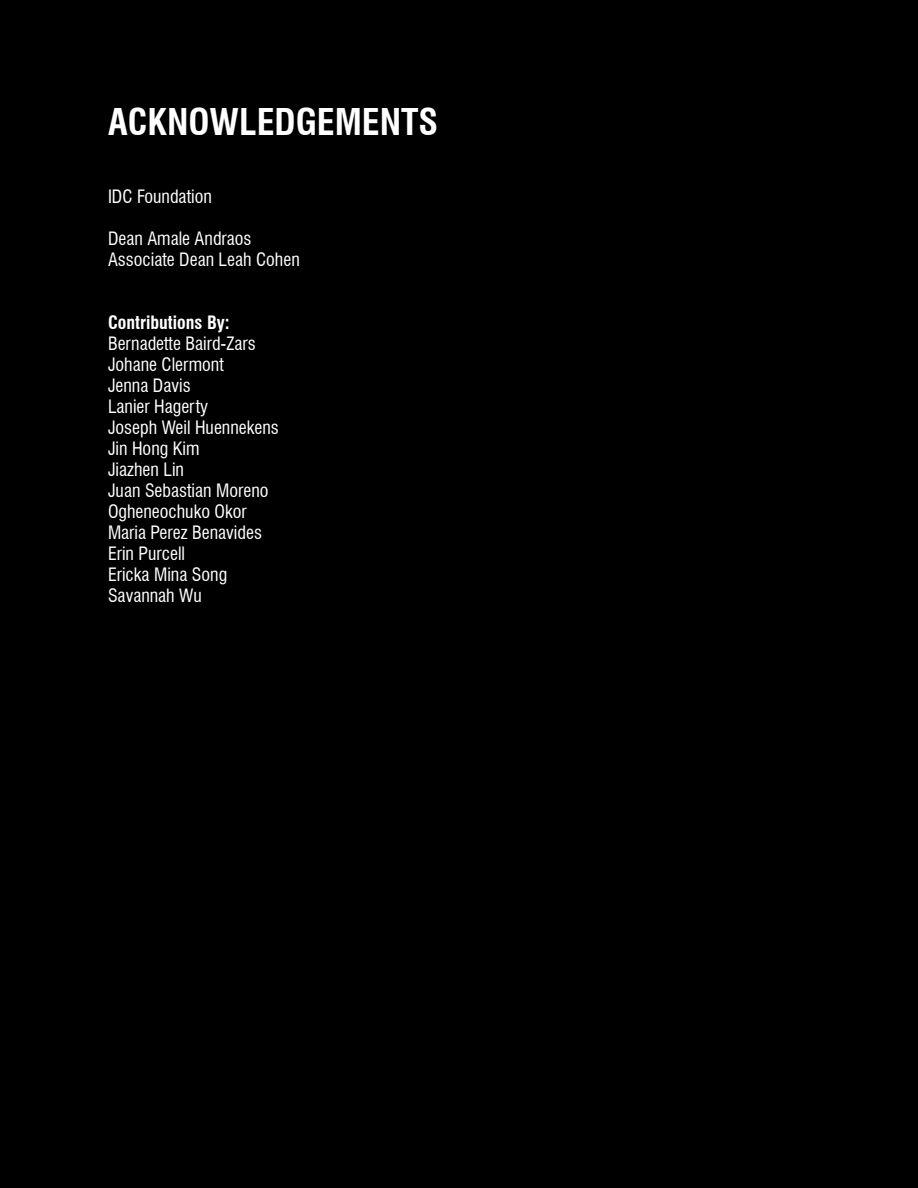
<style>
.page{position:relative;width:918px;height:1188px;background:#000}
.page>*{position:absolute;margin:0;border:0;box-sizing:border-box;transform-origin:0 0}
.t1{font:700 condensed 36px "Swiss 721 BT";color:#fff}
.t2{font:condensed 18px "Swiss 721 BT";color:#fff}
.t3{font:700 condensed 18px "Swiss 721 BT";color:#fff}
</style>
<div class="page">
<p class="t1" style="left:108px;top:101px;width:332px">ACKNOWLEDGEMENTS</p>
<p class="t2" style="left:108px;top:185px;width:105px">IDC Foundation</p>
<p class="t2" style="left:108px;top:227px;width:145px">Dean Amale Andraos</p>
<p class="t2" style="left:108px;top:248px;width:193px">Associate Dean Leah Cohen</p>
<p class="t3" style="left:108px;top:311px;width:123px">Contributions By:</p>
<p class="t2" style="left:108px;top:332px;width:149px">Bernadette Baird-Zars</p>
<p class="t2" style="left:108px;top:353px;width:117px">Johane Clermont</p>
<p class="t2" style="left:108px;top:374px;width:84px">Jenna Davis</p>
<p class="t2" style="left:108px;top:395px;width:102px">Lanier Hagerty</p>
<p class="t2" style="left:108px;top:416px;width:172px">Joseph Weil Huennekens</p>
<p class="t2" style="left:108px;top:437px;width:93px">Jin Hong Kim</p>
<p class="t2" style="left:108px;top:458px;width:78px">Jiazhen Lin</p>
<p class="t2" style="left:108px;top:479px;width:162px">Juan Sebastian Moreno</p>
<p class="t2" style="left:108px;top:500px;width:140px">Ogheneochuko Okor</p>
<p class="t2" style="left:108px;top:521px;width:156px">Maria Perez Benavides</p>
<p class="t2" style="left:108px;top:542px;width:79px">Erin Purcell</p>
<p class="t2" style="left:108px;top:563px;width:121px">Ericka Mina Song</p>
<p class="t2" style="left:108px;top:584px;width:95px">Savannah Wu</p>
</div>
